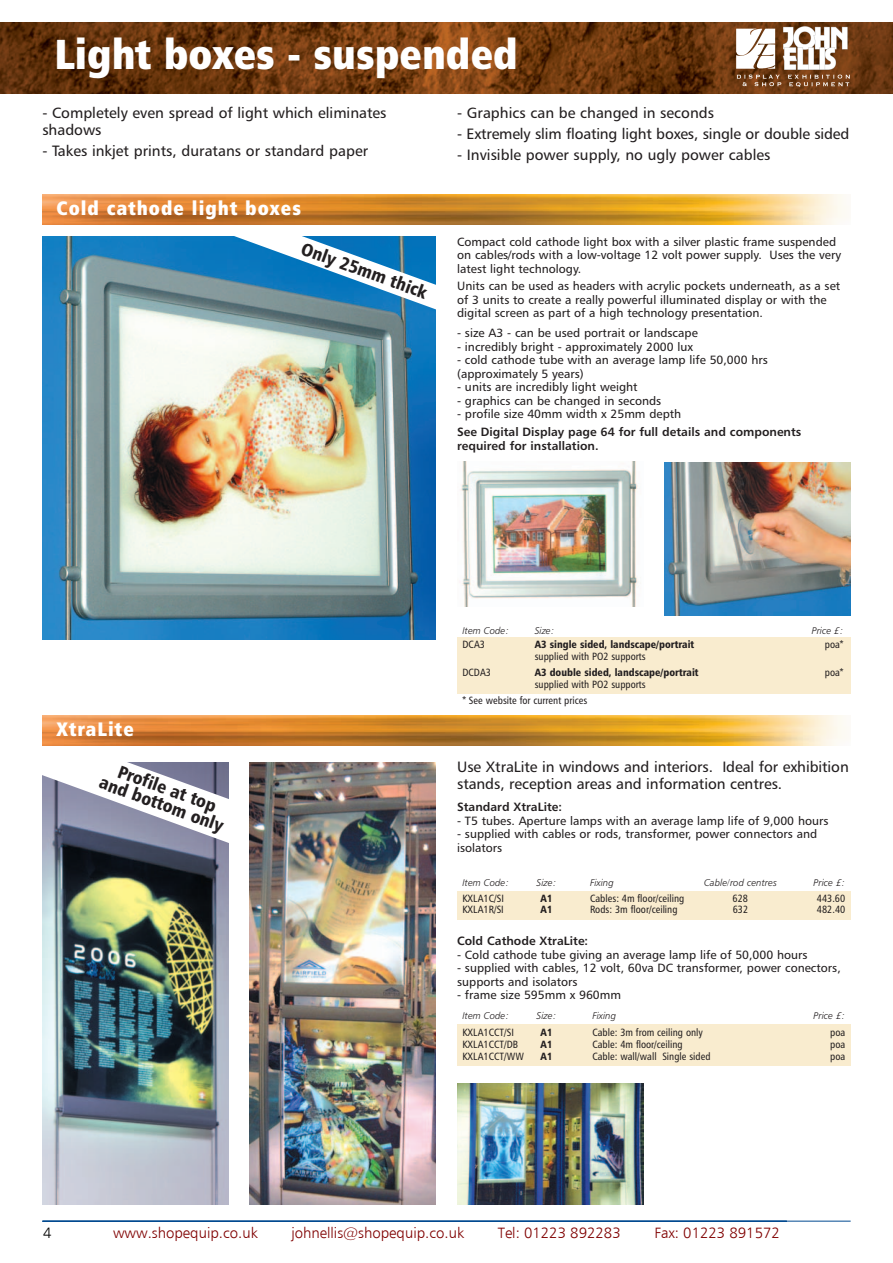
<style>
.page{position:relative;width:893px;height:1263px;background:#fff}
.page>*{position:absolute;margin:0;border:0;box-sizing:border-box;transform-origin:0 0}
.t1{font:42px "Humanist 777 BT Extra Black Cond B";color:#fff}
.t2{font:19.5px "Humanist 777 BT Extra Black Cond B";letter-spacing:.055em;color:#fff}
.t3{font:18px/16.5px "Humanist 777 BT Black Condensed B";color:#231f20;text-align:center}
.t4{font:15px/16.5px "Humanist 777 BT Roman B";color:#231f20}
.t5{font:15px "Humanist 777 BT Light B";color:#800000}
.t6{font:15px "Humanist 777 BT Light B";color:#000}
.t7{font:12px/13.5px "Humanist 777 BT Roman B";color:#231f20}
.t8{font:12px/13.5px "Humanist 777 BT Bold B";color:#231f20}
.t9{font:10.5px/16.2px "Humanist 777 BT Roman Condensed B";color:#231f20}
.t10{font:10.5px "Humanist 777 BT Black Condensed B";color:#231f20}
.t11{font:9.75px "Humanist 777 BT Light Italic B";color:#231f20}
</style>
<div class="page">
<img style="left:0;top:22px;width:892px;height:71px">
<img style="left:42px;top:843px;width:186px;height:361px">
<svg style="left:42px;top:762px;width:187px;height:81px"></svg>
<hr style="left:42px;top:1221px;width:808px;height:1px;background:#014990">
<img style="left:42px;top:716px;width:805px;height:30px">
<img style="left:460px;top:461px;width:178px;height:146px">
<img style="left:42px;top:236px;width:394px;height:404px">
<svg style="left:221px;top:236px;width:215px;height:73px"></svg>
<img style="left:42px;top:195px;width:805px;height:30px">
<img style="left:664px;top:462px;width:186px;height:153px">
<img style="left:250px;top:763px;width:186px;height:441px">
<img style="left:457px;top:1083px;width:186px;height:121px">
<div style="left:457px;top:891px;width:393px;height:29px;background:#f9eccf"></div>
<div style="left:457px;top:1024px;width:393px;height:41px;background:#f9eccf"></div>
<div style="left:457px;top:637px;width:393px;height:57px;background:#f9eccf"></div>
<img style="left:736px;top:27px;width:113px;height:59px">
<h1 class="t1" style="left:54px;top:36px;width:465px">Light boxes - suspended</h1>
<p class="t4" style="left:42px;top:106px;width:346px">- Completely even spread of light which eliminates shadows</p>
<p class="t4" style="left:42px;top:143px;width:327px">- Takes inkjet prints, duratans or standard paper</p>
<h2 class="t2" style="left:57px;top:200px;width:246px">Cold cathode light boxes</h2>
<h3 class="t3" style="left:304px;top:241px;width:134px;rotate:20deg">Only 25mm thick</h3>
<p class="t4" style="left:457px;top:106px;width:258px">- Graphics can be changed in seconds</p>
<p class="t4" style="left:457px;top:126px;width:394px">- Extremely slim floating light boxes, single or double sided</p>
<p class="t4" style="left:457px;top:147px;width:315px">- Invisible power supply, no ugly power cables</p>
<p class="t7" style="left:457px;top:235px;width:385px">Compact cold cathode light box with a silver plastic frame suspended on cables/rods with a low-voltage 12 volt power supply. Uses the very latest light technology.</p>
<p class="t7" style="left:457px;top:280px;width:384px">Units can be used as headers with acrylic pockets underneath, as a set of 3 units to create a really powerful illuminated display or with the digital screen as part of a high technology presentation.</p>
<p class="t7" style="left:457px;top:327px;width:242px">- size A3 - can be used portrait or landscape</p>
<p class="t7" style="left:457px;top:340px;width:237px">- incredibly bright - approximately 2000 lux</p>
<p class="t7" style="left:457px;top:354px;width:312px">- cold cathode tube with an average lamp life 50,000 hrs (approximately 5 years)</p>
<p class="t7" style="left:457px;top:381px;width:182px">- units are incredibly light weight</p>
<p class="t7" style="left:457px;top:394px;width:206px">- graphics can be changed in seconds</p>
<p class="t7" style="left:457px;top:408px;width:226px">- profile size 40mm width x 25mm depth</p>
<p class="t8" style="left:457px;top:426px;width:346px">See Digital Display page 64 for full details and components required for installation.</p>
<h2 class="t2" style="left:57px;top:721px;width:79px">XtraLite</h2>
<h3 class="t3" style="left:108px;top:760px;width:132px;rotate:20deg">Profile at top and bottom only</h3>
<p class="t11" style="left:462px;top:626px;width:48px">Item Code:</p>
<p class="t11" style="left:534px;top:626px;width:21px">Size:</p>
<p class="t11" style="left:811px;top:626px;width:33px">Price £:</p>
<p class="t9" style="left:462px;top:637px;width:24px">DCA3</p>
<p class="t10" style="left:534px;top:640px;width:161px">A3 single sided, landscape/portrait</p>
<p class="t9" style="left:824px;top:637px;width:20px">poa*</p>
<p class="t9" style="left:534px;top:649px;width:112px">supplied with PO2 supports</p>
<p class="t9" style="left:462px;top:665px;width:30px">DCDA3</p>
<p class="t10" style="left:534px;top:668px;width:165px">A3 double sided, landscape/portrait</p>
<p class="t9" style="left:824px;top:665px;width:20px">poa*</p>
<p class="t9" style="left:462px;top:677px;width:185px;text-indent:72px">supplied with PO2 supports * See website for current prices</p>
<p class="t4" style="left:457px;top:759px;width:393px">Use XtraLite in windows and interiors. Ideal for exhibition stands, reception areas and information centres.</p>
<p class="t8" style="left:457px;top:801px;width:106px">Standard XtraLite:</p>
<p class="t7" style="left:457px;top:814px;width:373px">- T5 tubes. Aperture lamps with an average lamp life of 9,000 hours</p>
<p class="t7" style="left:457px;top:828px;width:361px">- supplied with cables or rods, transformer, power connectors and isolators</p>
<p class="t11" style="left:462px;top:879px;width:48px">Item Code:</p>
<p class="t11" style="left:536px;top:879px;width:21px">Size:</p>
<p class="t11" style="left:590px;top:879px;width:25px">Fixing</p>
<p class="t11" style="left:704px;top:879px;width:74px">Cable/rod centres</p>
<p class="t11" style="left:813px;top:879px;width:33px">Price £:</p>
<p class="t9" style="left:462px;top:891px;width:43px">KXLA1C/SI</p>
<p class="t10" style="left:540px;top:894px;width:13px">A1</p>
<p class="t9" style="left:590px;top:891px;width:96px">Cables: 4m floor/ceiling</p>
<p class="t9" style="left:732px;top:891px;width:17px">628</p>
<p class="t9" style="left:816px;top:891px;width:30px">443.60</p>
<p class="t9" style="left:462px;top:902px;width:43px">KXLA1R/SI</p>
<p class="t10" style="left:540px;top:905px;width:13px">A1</p>
<p class="t9" style="left:590px;top:902px;width:89px">Rods: 3m floor/ceiling</p>
<p class="t9" style="left:732px;top:902px;width:17px">632</p>
<p class="t9" style="left:816px;top:902px;width:30px">482.40</p>
<p class="t8" style="left:457px;top:935px;width:132px">Cold Cathode XtraLite:</p>
<p class="t7" style="left:457px;top:949px;width:352px">- Cold cathode tube giving an average lamp life of 50,000 hours</p>
<p class="t7" style="left:457px;top:962px;width:385px">- supplied with cables, 12 volt, 60va DC transformer, power conectors, supports and isolators</p>
<p class="t7" style="left:457px;top:989px;width:165px">- frame size 595mm x 960mm</p>
<p class="t11" style="left:462px;top:1012px;width:48px">Item Code:</p>
<p class="t11" style="left:536px;top:1012px;width:21px">Size:</p>
<p class="t11" style="left:592px;top:1012px;width:25px">Fixing</p>
<p class="t11" style="left:813px;top:1012px;width:33px">Price £:</p>
<p class="t9" style="left:462px;top:1025px;width:53px">KXLA1CCT/SI</p>
<p class="t10" style="left:540px;top:1027px;width:13px">A1</p>
<p class="t9" style="left:592px;top:1025px;width:112px">Cable: 3m from ceiling only</p>
<p class="t9" style="left:830px;top:1025px;width:17px">poa</p>
<p class="t9" style="left:462px;top:1037px;width:57px">KXLA1CCT/DB</p>
<p class="t10" style="left:540px;top:1039px;width:13px">A1</p>
<p class="t9" style="left:592px;top:1037px;width:92px">Cable: 4m floor/ceiling</p>
<p class="t9" style="left:830px;top:1037px;width:17px">poa</p>
<p class="t9" style="left:462px;top:1049px;width:63px">KXLA1CCT/WW</p>
<p class="t10" style="left:540px;top:1051px;width:13px">A1</p>
<p class="t9" style="left:592px;top:1049px;width:120px">Cable: wall/wall Single sided</p>
<p class="t9" style="left:830px;top:1049px;width:17px">poa</p>
<p class="t6" style="left:43px;top:1223px;width:10px">4</p>
<p class="t5" style="left:113px;top:1223px;width:146px">www.shopequip.co.uk</p>
<p class="t5" style="left:291px;top:1223px;width:174px">johnellis@shopequip.co.uk</p>
<p class="t5" style="left:497px;top:1223px;width:124px">Tel: 01223 892283</p>
<p class="t5" style="left:654px;top:1223px;width:127px">Fax: 01223 891572</p>
</div>
